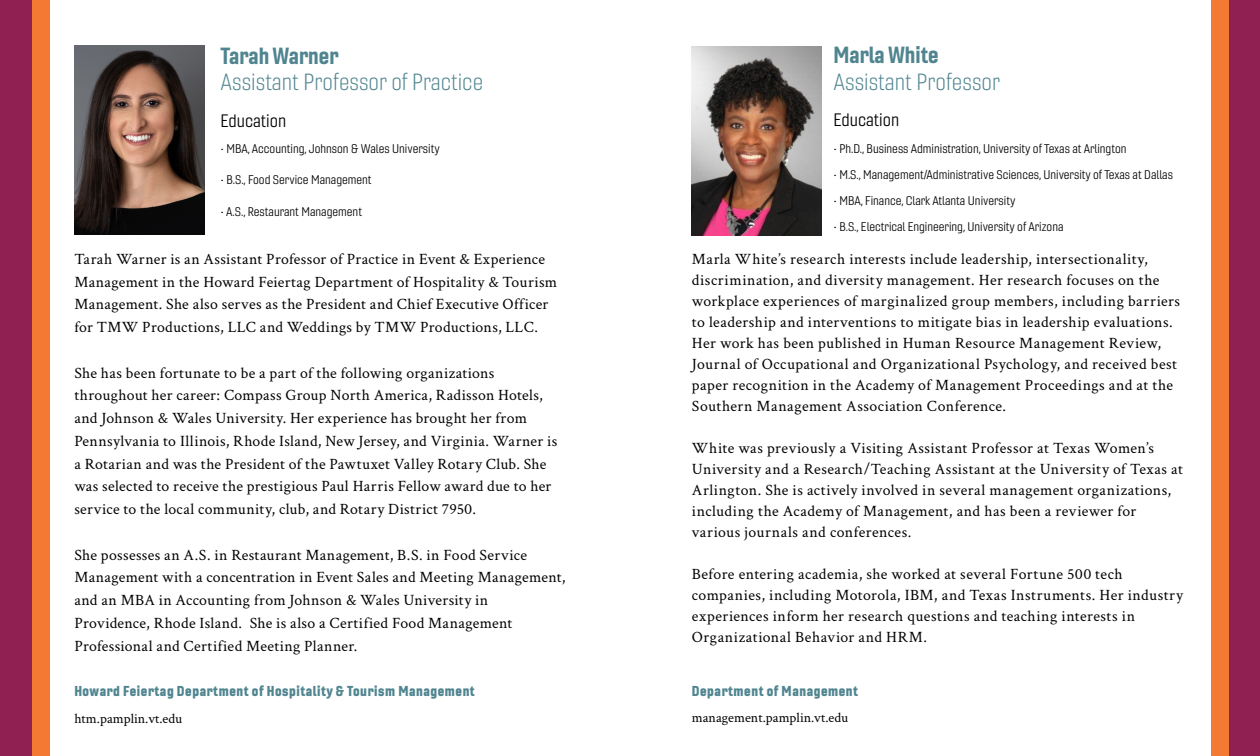
<style>
.page{position:relative;width:1260px;height:756px;background:#fff}
.page>*{position:absolute;margin:0;border:0;box-sizing:border-box;transform-origin:0 0}
.t1{font:22.75px "Gineso Nor Lig";color:#508590}
.t2{font:22.75px "Gineso Con Bol";color:#508590}
.t3{font:17.5px "Gineso Nor Boo";color:#000}
.t4{font:15.75px/21px "Crimson Text";letter-spacing:.025em;color:#000}
.t5{font:14px "Gineso Con Bla";letter-spacing:.04em;color:#508590}
.t6{font:14px "Crimson Text";color:#000}
.t7{font:12.25px "Gineso Nor Boo";color:#000}
</style>
<div class="page">
<img style="left:74px;top:45px;width:130px;height:189px">
<div style="left:2px;top:0;width:47px;height:756px;background:#f47932"></div>
<div style="left:0;top:0;width:32px;height:756px;background:#902052"></div>
<div style="left:1212px;top:0;width:47px;height:756px;background:#f47932"></div>
<div style="left:1229px;top:0;width:31px;height:756px;background:#902052"></div>
<img style="left:692px;top:47px;width:130px;height:189px">
<h1 class="t2" style="left:220px;top:41px;width:120px">Tarah Warner</h1>
<h1 class="t1" style="left:220px;top:68px;width:264px">Assistant Professor of Practice</h1>
<p class="t3" style="left:220px;top:110px;width:67px">Education</p>
<p class="t7" style="left:220px;top:141px;width:221px">• MBA, Accounting, Johnson &amp; Wales University</p>
<p class="t7" style="left:220px;top:172px;width:153px">• B.S., Food Service Management</p>
<p class="t7" style="left:220px;top:204px;width:143px">• A.S., Restaurant Management</p>
<p class="t4" style="left:74px;top:247px;width:484px;line-height:22.8px">Tarah Warner is an Assistant Professor of Practice in Event &amp; Experience Management in the Howard Feiertag Department of Hospitality &amp; Tourism Management. She also serves as the President and Chief Executive Officer for TMW Productions, LLC and Weddings by TMW Productions, LLC.</p>
<p class="t4" style="left:74px;top:361px;width:484px;line-height:22.8px">She has been fortunate to be a part of the following organizations throughout her career: Compass Group North America, Radisson Hotels, and Johnson &amp; Wales University. Her experience has brought her from Pennsylvania to Illinois, Rhode Island, New Jersey, and Virginia. Warner is a Rotarian and was the President of the Pawtuxet Valley Rotary Club. She was selected to receive the prestigious Paul Harris Fellow award due to her service to the local community, club, and Rotary District 7950.</p>
<p class="t4" style="left:74px;top:543px;width:493px;line-height:22.8px">She possesses an A.S. in Restaurant Management, B.S. in Food Service Management with a concentration in Event Sales and Meeting Management, and an MBA in Accounting from Johnson &amp; Wales University in Providence, Rhode Island. She is also a Certified Food Management Professional and Certified Meeting Planner.</p>
<p class="t5" style="left:74px;top:682px;width:402px">Howard Feiertag Department of Hospitality &amp; Tourism Management</p>
<p class="t6" style="left:74px;top:709px;width:110px">htm.pamplin.vt.edu</p>
<h1 class="t2" style="left:833px;top:40px;width:107px">Marla White</h1>
<h1 class="t1" style="left:833px;top:68px;width:168px">Assistant Professor</h1>
<p class="t3" style="left:833px;top:109px;width:67px">Education</p>
<p class="t7" style="left:833px;top:141px;width:295px">• Ph.D., Business Administration, University of Texas at Arlington</p>
<p class="t7" style="left:833px;top:167px;width:341px">• M.S., Management/Administrative Sciences, University of Texas at Dallas</p>
<p class="t7" style="left:833px;top:193px;width:183px">• MBA, Finance, Clark Atlanta University</p>
<p class="t7" style="left:833px;top:220px;width:232px">• B.S., Electrical Engineering, University of Arizona</p>
<p class="t4" style="left:692px;top:248px;width:490px">Marla White’s research interests include leadership, intersectionality, discrimination, and diversity management. Her research focuses on the workplace experiences of marginalized group members, including barriers to leadership and interventions to mitigate bias in leadership evaluations.<br>Her work has been published in Human Resource Management Review, Journal of Occupational and Organizational Psychology, and received best paper recognition in the Academy of Management Proceedings and at the Southern Management Association Conference.</p>
<p class="t4" style="left:692px;top:437px;width:493px">White was previously a Visiting Assistant Professor at Texas Women’s University and a Research/Teaching Assistant at the University of Texas at Arlington. She is actively involved in several management organizations, including the Academy of Management, and has been a reviewer for various journals and conferences.</p>
<p class="t4" style="left:692px;top:563px;width:493px">Before entering academia, she worked at several Fortune 500 tech companies, including Motorola, IBM, and Texas Instruments. Her industry experiences inform her research questions and teaching interests in Organizational Behavior and HRM.</p>
<p class="t5" style="left:692px;top:682px;width:168px">Department of Management</p>
<p class="t6" style="left:692px;top:708px;width:158px">management.pamplin.vt.edu</p>
</div>
